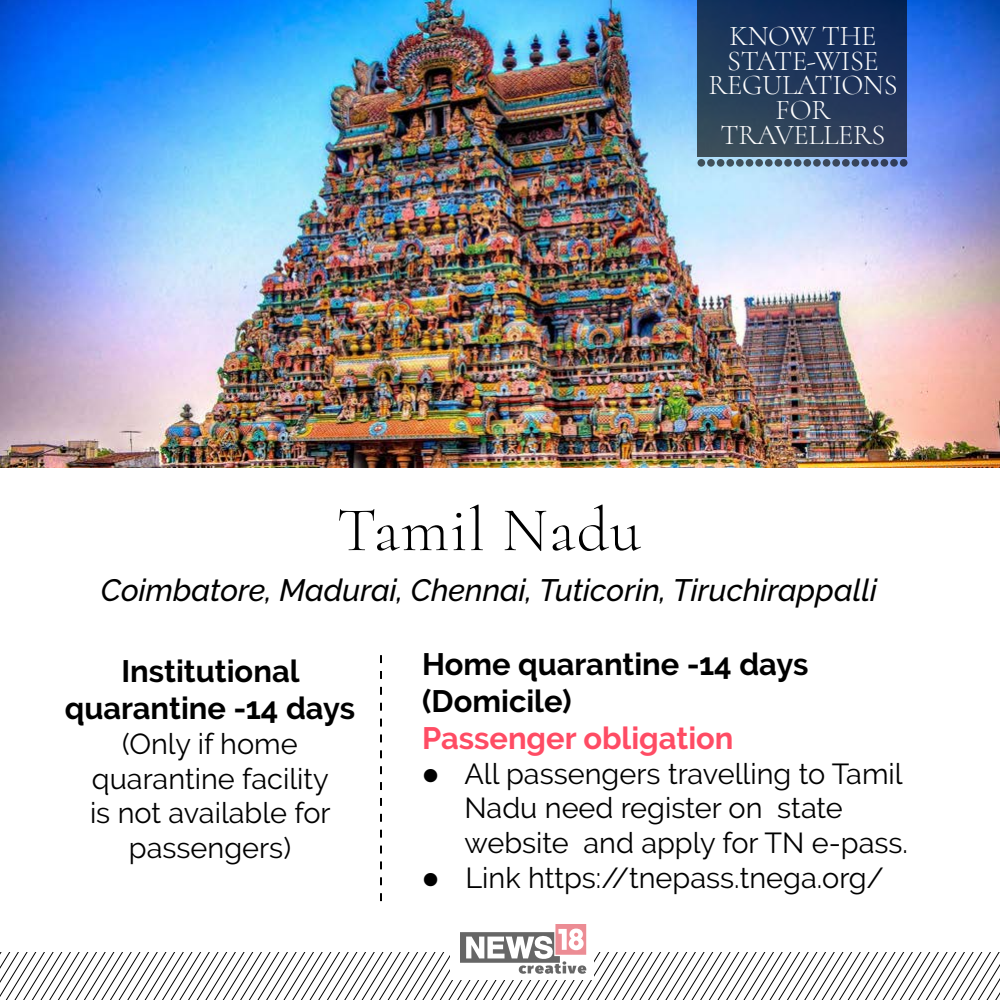
<style>
.page{position:relative;width:1000px;height:1000px;background:#fff}
.page>*{position:absolute;margin:0;border:0;box-sizing:border-box;transform-origin:0 0}
.t1{font:300 62.9px "Cormorant";letter-spacing:.02em;color:#000}
.t2{font:700 30.9px/37.1px "Raleway";color:#000;text-align:center}
.t3{font:italic 500 30.9px "Raleway";color:#000}
.t4{font:700 30.9px "Raleway";color:#ff4c64}
.t5{font:28.9px/34.7px "Raleway";color:#000;text-align:center}
.t6{font:300 28.6px/24.8px "Cormorant";letter-spacing:-.01em;color:#fff;text-align:center}
</style>
<div class="page">
<svg style="left:0;top:952px;width:1000px;height:48px"></svg>
<img style="left:0;top:0;width:1000px;height:468px">
<div style="left:698px;top:0;width:210px;height:157px;background:linear-gradient(to bottom,#0b2859,#37475b)"></div>
<div style="left:698px;top:159px;width:7px;height:8px;background:#3f515a;border-radius:50%"></div>
<svg style="left:707px;top:159px;width:8px;height:8px"></svg>
<div style="left:717px;top:159px;width:7px;height:8px;background:#3f5059;border-radius:50%"></div>
<svg style="left:726px;top:159px;width:8px;height:8px"></svg>
<svg style="left:736px;top:159px;width:8px;height:8px"></svg>
<div style="left:746px;top:159px;width:7px;height:8px;background:#40515a;border-radius:50%"></div>
<svg style="left:755px;top:159px;width:8px;height:8px"></svg>
<svg style="left:765px;top:159px;width:8px;height:8px"></svg>
<div style="left:775px;top:159px;width:7px;height:8px;background:#3f4e59;border-radius:50%"></div>
<svg style="left:784px;top:159px;width:8px;height:8px"></svg>
<svg style="left:794px;top:159px;width:8px;height:8px"></svg>
<svg style="left:803px;top:159px;width:8px;height:8px"></svg>
<svg style="left:813px;top:159px;width:8px;height:8px"></svg>
<div style="left:823px;top:159px;width:7px;height:8px;background:#3b485a;border-radius:50%"></div>
<svg style="left:832px;top:159px;width:8px;height:8px"></svg>
<svg style="left:842px;top:159px;width:8px;height:8px"></svg>
<div style="left:852px;top:159px;width:7px;height:8px;background:#36445a;border-radius:50%"></div>
<svg style="left:861px;top:159px;width:8px;height:8px"></svg>
<svg style="left:871px;top:159px;width:8px;height:8px"></svg>
<div style="left:881px;top:159px;width:7px;height:8px;background:#333f59;border-radius:50%"></div>
<svg style="left:890px;top:159px;width:8px;height:8px"></svg>
<div style="left:900px;top:159px;width:7px;height:8px;background:#2f3b5a;border-radius:50%"></div>
<svg style="left:380px;top:655px;width:2px;height:246px"></svg>
<div style="left:450px;top:926px;width:144px;height:54px;background:#fff"></div>
<svg style="left:460px;top:924px;width:126px;height:50px"></svg>
<p class="t6" style="left:708px;top:23px;width:191px">KNOW THE<br>STATE-WISE<br>REGULATIONS<br>FOR<br>TRAVELLERS</p>
<h1 class="t1" style="left:337px;top:492px;width:306px">Tamil Nadu</h1>
<p class="t3" style="left:101px;top:572px;width:778px">Coimbatore, Madurai, Chennai, Tuticorin, Tiruchirappalli</p>
<p class="t2" style="left:65px;top:653px;width:292px">Institutional quarantine -14 days</p>
<p class="t5" style="left:90px;top:726px;width:242px">(Only if home quarantine facility is not available for passengers)</p>
<p class="t2" style="left:422px;top:646px;width:388px;text-align:left">Home quarantine -14 days (Domicile)</p>
<p class="t4" style="left:422px;top:721px;width:313px">Passenger obligation</p>
<p class="t5" style="left:464px;top:756px;width:445px;text-align:left;text-indent:-42px">● All passengers travelling to Tamil<br>Nadu need register on state website and apply for TN e-pass.</p>
<p class="t5" style="left:422px;top:860px;width:464px">● Link https://tnepass.tnega.org/</p>
</div>
